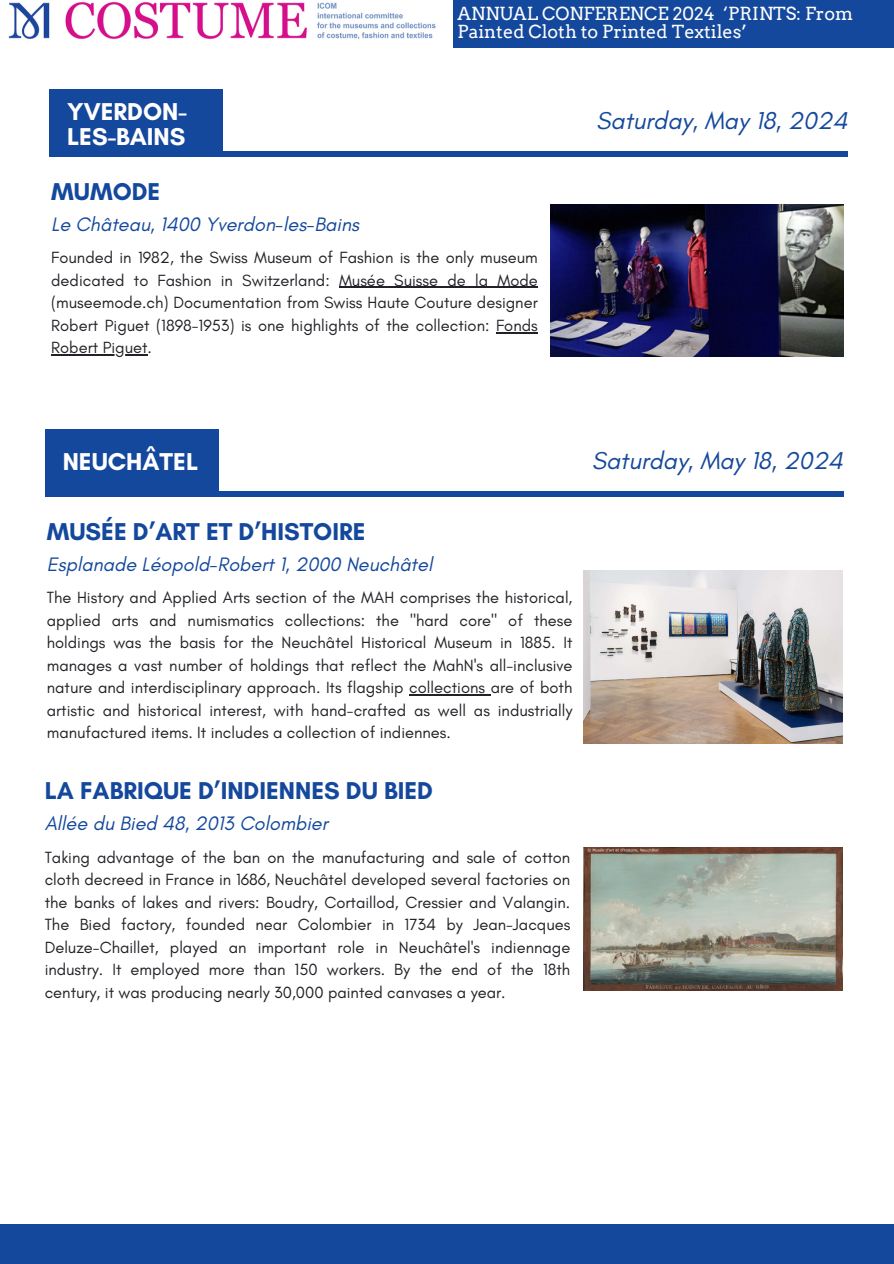
<style>
.page{position:relative;width:894px;height:1264px;background:#fff}
.page>*{position:absolute;margin:0;border:0;box-sizing:border-box;transform-origin:0 0}
.t1{font:700 24.75px "Glacial Indifference";color:#14489c}
.t2{font:italic 24.75px "Glacial Indifference";color:#14489c}
.t3{font:700 24.75px/24.8px "Glacial Indifference";color:#fff}
.t4{font:italic 19.8px "Glacial Indifference";color:#14489c}
.t5{font:18px/18px "Arvo";color:#fff}
.t6{font:16.5px/22.5px "Glacial Indifference";color:#212227;text-align:justify}
</style>
<div class="page">
<div style="left:49px;top:152px;width:799px;height:5px;background:#14489c"></div>
<div style="left:49px;top:89px;width:174px;height:68px;background:#14489c"></div>
<div style="left:0;top:1224px;width:893px;height:39px;background:#14489c"></div>
<div style="left:0;top:0;width:893px;height:48px;background:#14489c"></div>
<img style="left:0;top:0;width:452px;height:47px">
<div style="left:45px;top:492px;width:798px;height:5px;background:#14489c"></div>
<div style="left:45px;top:429px;width:173px;height:67px;background:#14489c"></div>
<img style="left:551px;top:205px;width:292px;height:152px">
<img style="left:583px;top:570px;width:259px;height:173px">
<img style="left:583px;top:847px;width:259px;height:143px">
<hr style="left:339px;top:287px;width:198px;height:1px;background:#212227">
<hr style="left:496px;top:332px;width:41px;height:1px;background:#212227">
<hr style="left:51px;top:354px;width:96px;height:1px;background:#212227">
<hr style="left:409px;top:694px;width:81px;height:1px;background:#212227">
<p class="t5" style="left:457px;top:5px;width:397px">ANNUAL CONFERENCE 2024 ‘PRINTS: From<br>Painted Cloth to Printed Textiles’</p>
<h1 class="t3" style="left:67px;top:99px;width:121px">YVERDON-<br>LES-BAINS</h1>
<h1 class="t2" style="left:596px;top:106px;width:252px">Saturday, May 18, 2024</h1>
<h1 class="t1" style="left:51px;top:176px;width:111px">MUMODE</h1>
<p class="t4" style="left:51px;top:212px;width:309px">Le Château, 1400 Yverdon-les-Bains</p>
<p class="t6" style="left:51px;top:246px;width:488px">Founded in 1982, the Swiss Museum of Fashion is the only museum dedicated to Fashion in Switzerland: Musée Suisse de la Mode (museemode.ch) Documentation from Swiss Haute Couture designer Robert Piguet (1898-1953) is one highlights of the collection: Fonds Robert Piguet.</p>
<h1 class="t3" style="left:63px;top:449px;width:137px">NEUCHÂTEL</h1>
<h1 class="t2" style="left:591px;top:446px;width:252px">Saturday, May 18, 2024</h1>
<h1 class="t1" style="left:47px;top:516px;width:320px">MUSÉE D’ART ET D’HISTOIRE</h1>
<p class="t4" style="left:47px;top:552px;width:387px">Esplanade Léopold-Robert 1, 2000 Neuchâtel</p>
<p class="t6" style="left:47px;top:586px;width:527px">The History and Applied Arts section of the MAH comprises the historical, applied arts and numismatics collections: the "hard core" of these holdings was the basis for the Neuchâtel Historical Museum in 1885. It manages a vast number of holdings that reflect the MahN's all-inclusive nature and interdisciplinary approach. Its flagship collections are of both artistic and historical interest, with hand-crafted as well as industrially manufactured items. It includes a collection of indiennes.</p>
<h1 class="t1" style="left:45px;top:776px;width:389px">LA FABRIQUE D’INDIENNES DU BIED</h1>
<p class="t4" style="left:45px;top:811px;width:285px">Allée du Bied 48, 2013 Colombier</p>
<p class="t6" style="left:45px;top:845px;width:527px">Taking advantage of the ban on the manufacturing and sale of cotton cloth decreed in France in 1686, Neuchâtel developed several factories on the banks of lakes and rivers: Boudry, Cortaillod, Cressier and Valangin.<br>The Bied factory, founded near Colombier in 1734 by Jean-Jacques Deluze-Chaillet, played an important role in Neuchâtel's indiennage industry. It employed more than 150 workers. By the end of the 18th century, it was producing nearly 30,000 painted canvases a year.</p>
</div>
